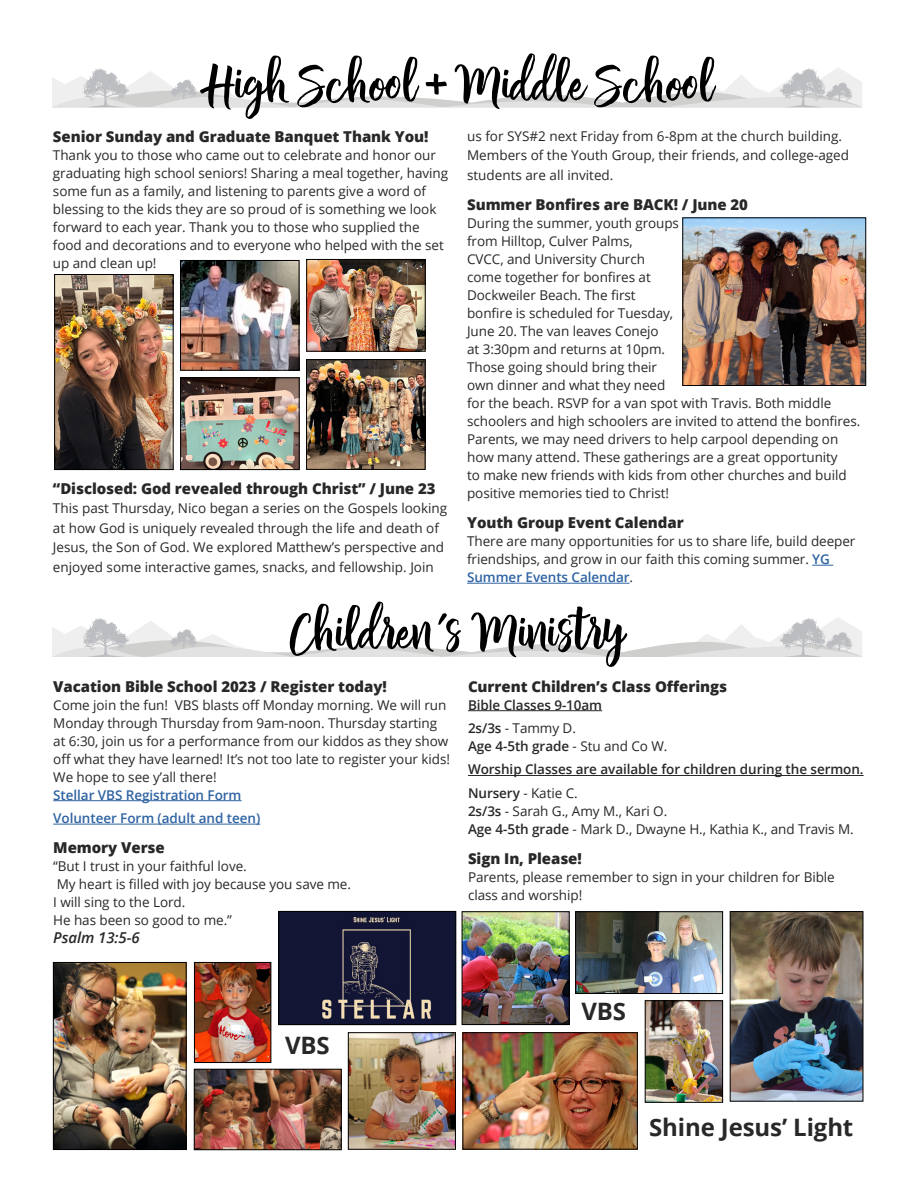
<style>
.page{position:relative;width:918px;height:1188px;background:#fff}
.page>*{position:absolute;margin:0;border:0;box-sizing:border-box;transform-origin:0 0}
.t1{font:58.05px "Chamelia Script";letter-spacing:-.005em;color:#000}
.t2{font:700 24px "Open Sans";letter-spacing:-.005em;color:#292829}
.t3{font:800 15px "Open Sans";letter-spacing:-.005em;color:#292829}
.t4{font:800 15px "Open Sans";letter-spacing:-.005em;color:#292829}
.t5{font:italic 600 15px "Open Sans";letter-spacing:-.005em;color:#292829}
.t6{font:13.5px/18px "Open Sans";letter-spacing:-.005em;color:#292829}
.t7{font:600 13.5px/23.4px "Open Sans";letter-spacing:-.005em;color:#292829}
.t8{font:600 13.5px/23.4px "Open Sans";letter-spacing:-.005em;color:#2f63a2}
.s1{font-weight:600;color:#2f63a2}
.s2{font-weight:400}
.s3{font-weight:600}
</style>
<div class="page">
<svg style="left:812px;top:565px;width:21px;height:1px"></svg>
<hr style="left:467px;top:583px;width:163px;height:1px;background:#2f63a2">
<svg style="left:52px;top:68px;width:810px;height:39px"></svg>
<svg style="left:52px;top:617px;width:810px;height:40px"></svg>
<hr style="left:53px;top:800px;width:189px;height:1px;background:#2f63a2">
<hr style="left:53px;top:824px;width:207px;height:1px;background:#2f63a2">
<hr style="left:468px;top:710px;width:134px;height:1px;background:#292829">
<hr style="left:468px;top:775px;width:396px;height:1px;background:#292829">
<img style="left:281px;top:913px;width:173px;height:110px">
<div style="left:279px;top:911px;width:177px;height:114px;border:1px solid #000"></div>
<img style="left:685px;top:220px;width:179px;height:164px">
<div style="left:683px;top:218px;width:183px;height:168px;border:1px solid #000"></div>
<img style="left:55px;top:964px;width:129px;height:184px">
<div style="left:53px;top:962px;width:133px;height:188px;border:1px solid #000"></div>
<img style="left:196px;top:964px;width:73px;height:97px">
<div style="left:194px;top:962px;width:77px;height:101px;border:1px solid #000"></div>
<img style="left:350px;top:1034px;width:104px;height:113px">
<div style="left:348px;top:1032px;width:108px;height:117px;border:1px solid #000"></div>
<img style="left:196px;top:1071px;width:143px;height:77px">
<div style="left:194px;top:1069px;width:147px;height:81px;border:1px solid #000"></div>
<img style="left:732px;top:913px;width:129px;height:186px">
<div style="left:730px;top:911px;width:133px;height:190px;border:1px solid #000"></div>
<img style="left:577px;top:914px;width:144px;height:78px">
<div style="left:575px;top:912px;width:148px;height:82px;border:1px solid #000"></div>
<img style="left:464px;top:914px;width:103px;height:109px">
<div style="left:462px;top:912px;width:107px;height:113px;border:1px solid #000"></div>
<img style="left:465px;top:1034px;width:171px;height:113px">
<div style="left:463px;top:1032px;width:175px;height:117px;border:1px solid #000"></div>
<img style="left:647px;top:1003px;width:74px;height:98px">
<div style="left:645px;top:1001px;width:78px;height:102px;border:1px solid #000"></div>
<img style="left:182px;top:262px;width:115px;height:106px">
<div style="left:180px;top:260px;width:119px;height:110px;border:1px solid #000"></div>
<img style="left:182px;top:380px;width:115px;height:88px">
<div style="left:180px;top:378px;width:119px;height:92px;border:1px solid #000"></div>
<img style="left:308px;top:361px;width:115px;height:107px">
<div style="left:306px;top:359px;width:119px;height:111px;border:1px solid #000"></div>
<img style="left:308px;top:261px;width:115px;height:88px">
<div style="left:306px;top:259px;width:119px;height:92px;border:1px solid #000"></div>
<img style="left:56px;top:276px;width:115px;height:192px">
<div style="left:54px;top:274px;width:119px;height:196px;border:1px solid #000"></div>
<h1 class="t1" style="left:200px;top:49px;width:516px">High School + Middle School</h1>
<p class="t3" style="left:53px;top:125px;width:377px">Senior Sunday and Graduate Banquet Thank You!</p>
<p class="t6" style="left:53px;top:146px;width:397px">Thank you to those who came out to celebrate and honor our graduating high school seniors! Sharing a meal together, having some fun as a family, and listening to parents give a word of blessing to the kids they are so proud of is something we look forward to each year. Thank you to those who supplied the food and decorations and to everyone who helped with the set up and clean up!</p>
<p class="t3" style="left:53px;top:477px;width:384px">“Disclosed: God revealed through Christ” / June 23</p>
<p class="t6" style="left:53px;top:498px;width:396px;line-height:19.5px">This past Thursday, Nico began a series on the Gospels looking at how God is uniquely revealed through the life and death of Jesus, the Son of God. We explored Matthew’s perspective and enjoyed some interactive games, snacks, and fellowship. Join</p>
<p class="t6" style="left:467px;top:126px;width:384px;line-height:19.5px">us for SYS#2 next Friday from 6-8pm at the church building.<br>Members of the Youth Group, their friends, and college-aged students are all invited.</p>
<p class="t3" style="left:467px;top:193px;width:282px">Summer Bonfires are BACK! / June 20</p>
<p class="t6" style="left:467px;top:214px;width:395px">During the summer, youth groups<br>from Hilltop, Culver Palms,<br>CVCC, and University Church<br>come together for bonfires at<br>Dockweiler Beach. The first<br>bonfire is scheduled for Tuesday,<br>June 20. The van leaves Conejo<br>at 3:30pm and returns at 10pm.<br>Those going should bring their<br>own dinner and what they need<br>for the beach. RSVP for a van spot with Travis. Both middle schoolers and high schoolers are invited to attend the bonfires.<br>Parents, we may need drivers to help carpool depending on how many attend. These gatherings are a great opportunity<br>to make new friends with kids from other churches and build positive memories tied to Christ!</p>
<p class="t3" style="left:467px;top:511px;width:218px">Youth Group Event Calendar</p>
<p class="t6" style="left:467px;top:532px;width:390px">There are many opportunities for us to share life, build deeper friendships, and grow in our faith this coming summer. <span class="s1">YG<br>Summer Events Calendar</span>.</p>
<h1 class="t1" style="left:290px;top:597px;width:337px">Children’s Ministry</h1>
<p class="t4" style="left:53px;top:675px;width:335px">Vacation Bible School 2023 / Register today!</p>
<p class="t6" style="left:53px;top:695px;width:398px">Come join the fun! VBS blasts off Monday morning. We will run Monday through Thursday from 9am-noon. Thursday starting at 6:30, join us for a performance from our kiddos as they show off what they have learned! It’s not too late to register your kids!<br>We hope to see y’all there!</p>
<p class="t8" style="left:53px;top:783px;width:209px">Stellar VBS Registration Form<br>Volunteer Form (adult and teen)</p>
<p class="t4" style="left:53px;top:836px;width:113px">Memory Verse</p>
<p class="t6" style="left:53px;top:857px;width:299px">“But I trust in your faithful love.<br>My heart is filled with joy because you save me.<br>I will sing to the Lord.<br>He has been so good to me.”</p>
<p class="t5" style="left:53px;top:928px;width:88px">Psalm 13:5-6</p>
<p class="t4" style="left:468px;top:675px;width:261px">Current Children’s Class Offerings</p>
<p class="t7" style="left:468px;top:693px;width:136px">Bible Classes 9-10am<br>2s/3s <span class="s2">- Tammy D.</span></p>
<p class="t7" style="left:468px;top:734px;width:397px">Age 4-5th grade <span class="s2">- Stu and Co W.<br></span>Worship Classes are available for children during the sermon.<br>Nursery <span class="s2">- Katie C.</span></p>
<p class="t6" style="left:468px;top:802px;width:387px"><span class="s3">2s/3s</span> - Sarah G., Amy M., Kari O.<br><span class="s3">Age 4-5th grade</span> - Mark D., Dwayne H., Kathia K., and Travis M.</p>
<p class="t4" style="left:468px;top:847px;width:115px">Sign In, Please!</p>
<p class="t6" style="left:468px;top:868px;width:368px">Parents, please remember to sign in your children for Bible class and worship!</p>
<h2 class="t2" style="left:285px;top:1028px;width:46px">VBS</h2>
<h2 class="t2" style="left:581px;top:994px;width:46px">VBS</h2>
<h2 class="t2" style="left:649px;top:1110px;width:206px">Shine Jesus’ Light</h2>
</div>
